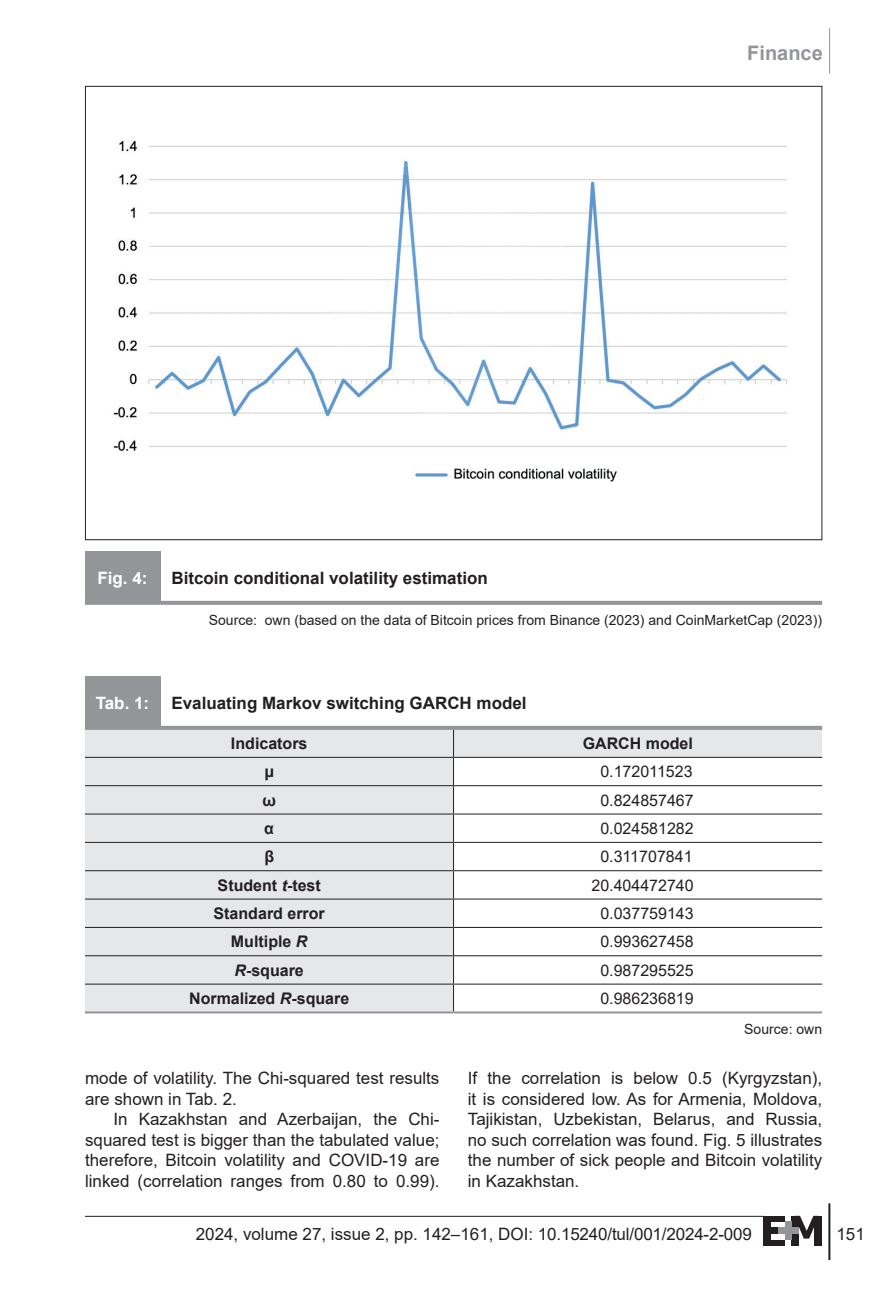
<style>
.page{position:relative;width:896px;height:1304px;background:#fff}
.page>*{position:absolute;margin:0;border:0;box-sizing:border-box;transform-origin:0 0}
.t1{font:700 20px "Arial";color:#939598}
.t2{font:17px/20.4px "Arial";color:#231f20;text-align:justify}
.t3{font:700 17px "Arial";color:#231f20}
.t4{font:700 17px "Arial";color:#fff}
.t5{font:16px "Arial";color:#231f20}
.t6{font:700 16px "Arial";color:#231f20}
.t7{font:14px "Arial";color:#231f20}
.s1{font-style:italic}
</style>
<div class="page">
<hr style="left:829px;top:28px;width:1px;height:46px;background:#939598">
<hr style="left:828px;top:1203px;width:2px;height:57px;background:#231f20">
<hr style="left:85px;top:1216px;width:678px;height:1px;background:#231f20">
<div style="left:763px;top:1216px;width:22px;height:6px;background:#231f20"></div>
<div style="left:763px;top:1240px;width:22px;height:5px;background:#231f20"></div>
<div style="left:763px;top:1228px;width:15px;height:6px;background:#231f20"></div>
<div style="left:763px;top:1216px;width:8px;height:29px;background:#231f20"></div>
<div style="left:791px;top:1216px;width:7px;height:29px;background:#231f20"></div>
<div style="left:814px;top:1216px;width:8px;height:29px;background:#231f20"></div>
<svg style="left:794px;top:1216px;width:20px;height:23px"></svg>
<div style="left:785px;top:1221px;width:6px;height:19px;background:#939598"></div>
<div style="left:778px;top:1228px;width:20px;height:6px;background:#939598"></div>
<div style="left:85px;top:552px;width:75px;height:51px;background:#939598"></div>
<svg style="left:85px;top:603px;width:75px;height:2px"></svg>
<svg style="left:160px;top:601px;width:662px;height:4px;background:#97989b"></svg>
<img style="left:113px;top:141px;width:675px;height:342px">
<svg style="left:85px;top:730px;width:737px;height:281px;fill:#e6e7e9"></svg>
<hr style="left:85px;top:757px;width:368px;height:1px;background:#231f20">
<hr style="left:453px;top:757px;width:369px;height:1px;background:#231f20">
<hr style="left:85px;top:785px;width:368px;height:1px;background:#231f20">
<hr style="left:453px;top:785px;width:369px;height:1px;background:#231f20">
<hr style="left:85px;top:813px;width:368px;height:1px;background:#231f20">
<hr style="left:453px;top:813px;width:369px;height:1px;background:#231f20">
<hr style="left:85px;top:842px;width:368px;height:1px;background:#231f20">
<hr style="left:453px;top:842px;width:369px;height:1px;background:#231f20">
<hr style="left:85px;top:870px;width:368px;height:1px;background:#231f20">
<hr style="left:453px;top:870px;width:369px;height:1px;background:#231f20">
<hr style="left:85px;top:899px;width:368px;height:1px;background:#231f20">
<hr style="left:453px;top:899px;width:369px;height:1px;background:#231f20">
<hr style="left:85px;top:927px;width:368px;height:1px;background:#231f20">
<hr style="left:453px;top:927px;width:369px;height:1px;background:#231f20">
<hr style="left:85px;top:955px;width:368px;height:1px;background:#231f20">
<hr style="left:453px;top:955px;width:369px;height:1px;background:#231f20">
<hr style="left:85px;top:984px;width:368px;height:1px;background:#231f20">
<hr style="left:453px;top:984px;width:369px;height:1px;background:#231f20">
<svg style="left:453px;top:730px;width:1px;height:281px"></svg>
<hr style="left:85px;top:1011px;width:368px;height:2px;background:#939598">
<hr style="left:453px;top:1011px;width:369px;height:2px;background:#939598">
<div style="left:85px;top:677px;width:75px;height:51px;background:#939598"></div>
<hr style="left:85px;top:726px;width:75px;height:4px;background:#939598">
<hr style="left:160px;top:726px;width:662px;height:4px;background:#939598">
<p class="t1" style="left:747px;top:39px;width:77px">Finance</p>
<p class="t4" style="left:97px;top:566px;width:52px">Fig. 4:</p>
<p class="t3" style="left:171px;top:566px;width:318px">Bitcoin conditional volatility estimation</p>
<p class="t7" style="left:209px;top:610px;width:615px">Source: own (based on the data of Bitcoin prices from Binance (2023) and CoinMarketCap (2023))</p>
<p class="t4" style="left:96px;top:691px;width:55px">Tab. 1:</p>
<p class="t3" style="left:171px;top:691px;width:357px">Evaluating Markov switching GARCH model</p>
<p class="t6" style="left:231px;top:732px;width:78px">Indicators</p>
<p class="t6" style="left:583px;top:732px;width:112px">GARCH model</p>
<p class="t6" style="left:264px;top:760px;width:11px">μ</p>
<p class="t5" style="left:600px;top:761px;width:94px">0.172011523</p>
<p class="t6" style="left:262px;top:789px;width:15px">ω</p>
<p class="t5" style="left:600px;top:789px;width:95px">0.824857467</p>
<p class="t6" style="left:264px;top:817px;width:11px">α</p>
<p class="t5" style="left:600px;top:817px;width:95px">0.024581282</p>
<p class="t6" style="left:264px;top:845px;width:11px">β</p>
<p class="t5" style="left:600px;top:846px;width:94px">0.311707841</p>
<p class="t6" style="left:218px;top:874px;width:105px">Student <span class="s1">t</span>-test</p>
<p class="t5" style="left:591px;top:874px;width:104px">20.404472740</p>
<p class="t6" style="left:214px;top:902px;width:113px">Standard error</p>
<p class="t5" style="left:600px;top:902px;width:95px">0.037759143</p>
<p class="t6" style="left:231px;top:931px;width:78px">Multiple <span class="s1">R</span></p>
<p class="t5" style="left:600px;top:931px;width:95px">0.993627458</p>
<p class="t6" style="left:234px;top:959px;width:71px"><span class="s1">R</span>-square</p>
<p class="t5" style="left:600px;top:959px;width:95px">0.987295525</p>
<p class="t6" style="left:189px;top:987px;width:162px">Normalized <span class="s1">R</span>-square</p>
<p class="t5" style="left:600px;top:987px;width:95px">0.986236819</p>
<p class="t7" style="left:744px;top:1019px;width:79px">Source: own</p>
<p class="t2" style="left:85px;top:1068px;width:356px">mode of volatility. The Chi-squared test results are shown in Tab. 2.</p>
<p class="t2" style="left:85px;top:1109px;width:356px;text-indent:28px">In Kazakhstan and Azerbaijan, the Chi&shy;squared test is bigger than the tabulated value; therefore, Bitcoin volatility and COVID-19 are linked (correlation ranges from 0.80 to 0.99).</p>
<p class="t2" style="left:468px;top:1068px;width:356px">If the correlation is below 0.5 (Kyrgyzstan), it is considered low. As for Armenia, Moldova, Tajikistan, Uzbekistan, Belarus, and Russia, no such correlation was found. Fig. 5 illustrates the number of sick people and Bitcoin volatility in Kazakhstan.</p>
<p class="t2" style="left:196px;top:1224px;width:558px">2024, volume 27, issue 2, pp. 142–161, DOI: 10.15240/tul/001/2024-2-009</p>
<p class="t2" style="left:836px;top:1224px;width:30px">151</p>
</div>
